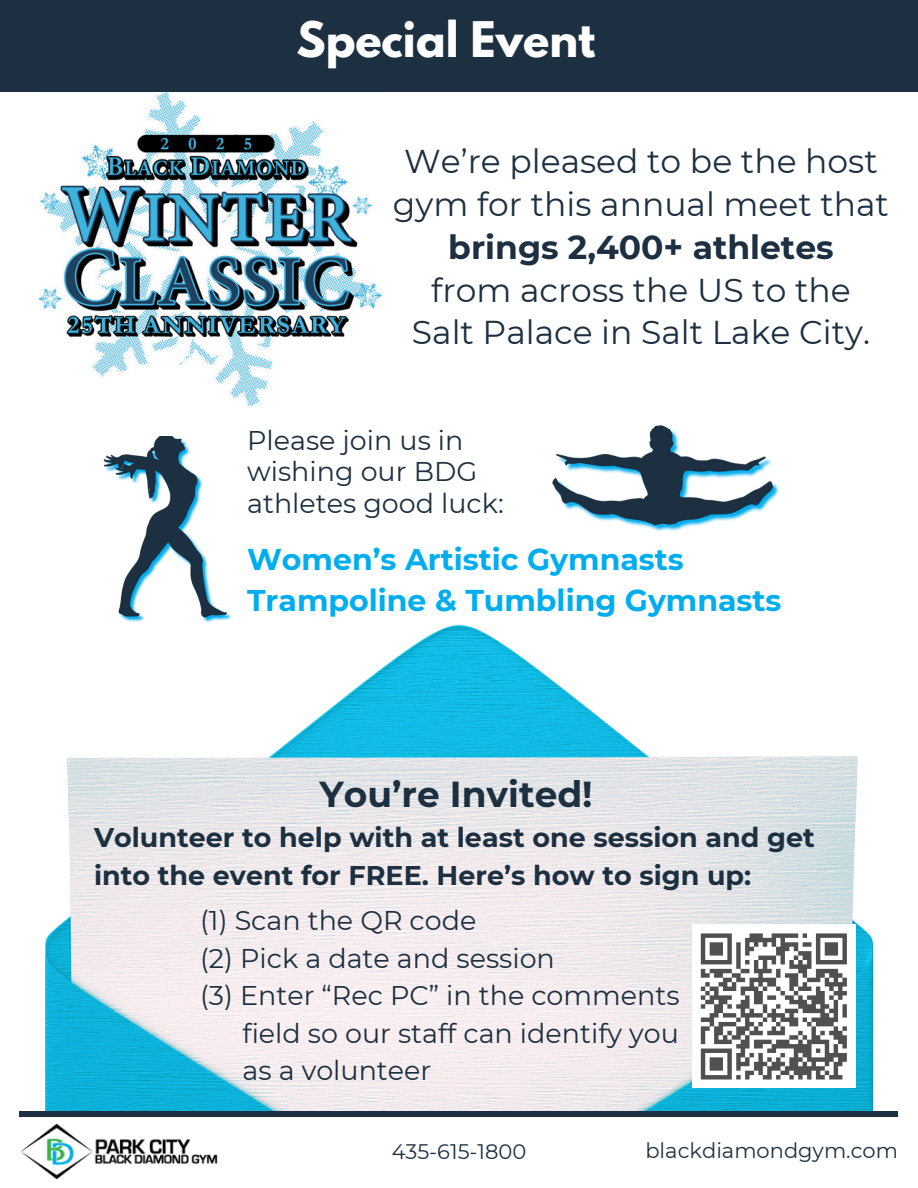
<style>
.page{position:relative;width:918px;height:1188px;background:#fff}
.page>*{position:absolute;margin:0;border:0;box-sizing:border-box;transform-origin:0 0}
.t1{font:700 43.5px "League Spartan";color:#fff}
.t2{font:700 36px "Montserrat";color:#1c3041}
.t3{font:33px/42.8px "Montserrat";color:#1c3041;text-align:center}
.t4{font:700 30px/40.5px "Montserrat";color:#00adee}
.t5{font:27px/31.5px "Montserrat";color:#1c3041}
.t6{font:700 27px/37.5px "Montserrat";color:#1c3041}
.t7{font:21px "Montserrat";color:#1c3041}
.s1{font-weight:700}
</style>
<div class="page">
<img style="left:19px;top:624px;width:879px;height:490px">
<div style="left:20px;top:1112px;width:878px;height:5px;background:#1c3041"></div>
<img style="left:21px;top:1124px;width:197px;height:54px">
<img style="left:38px;top:92px;width:343px;height:315px">
<div style="left:0;top:0;width:918px;height:92px;background:#1c3041"></div>
<img style="left:552px;top:426px;width:227px;height:106px">
<img style="left:104px;top:436px;width:129px;height:189px">
<div style="left:692px;top:925px;width:164px;height:163px;background:#fff"></div>
<svg style="left:700px;top:933px;width:147px;height:147px"></svg>
<h3 class="t1" style="left:296px;top:18px;width:300px">Special Event</h3>
<p class="t3" style="left:393px;top:140px;width:498px">We’re pleased to be the host gym for this annual meet that <span class="s1">brings 2,400+ athletes<br></span>from across the US to the<br>Salt Palace in Salt Lake City.</p>
<h5 class="t5" style="left:247px;top:424px;width:258px">Please join us in wishing our BDG athletes good luck:</h5>
<p class="t4" style="left:247px;top:539px;width:536px">Women’s Artistic Gymnasts<br>Trampoline &amp; Tumbling Gymnasts</p>
<h2 class="t2" style="left:320px;top:772px;width:275px">You’re Invited!</h2>
<h2 class="t6" style="left:94px;top:819px;width:722px">Volunteer to help with at least one session and get into the event for FREE. Here’s how to sign up:</h2>
<p class="t5" style="left:200px;top:905px;width:278px">(1) Scan the QR code</p>
<p class="t5" style="left:200px;top:943px;width:356px">(2) Pick a date and session</p>
<p class="t5" style="left:200px;top:980px;width:481px">(3) Enter “Rec PC” in the comments</p>
<p class="t5" style="left:243px;top:1018px;width:438px">field so our staff can identify you</p>
<p class="t5" style="left:243px;top:1055px;width:190px">as a volunteer</p>
<p class="t7" style="left:392px;top:1138px;width:136px">435-615-1800</p>
<h1 class="t7" style="left:645px;top:1138px;width:254px">blackdiamondgym.com</h1>
</div>
